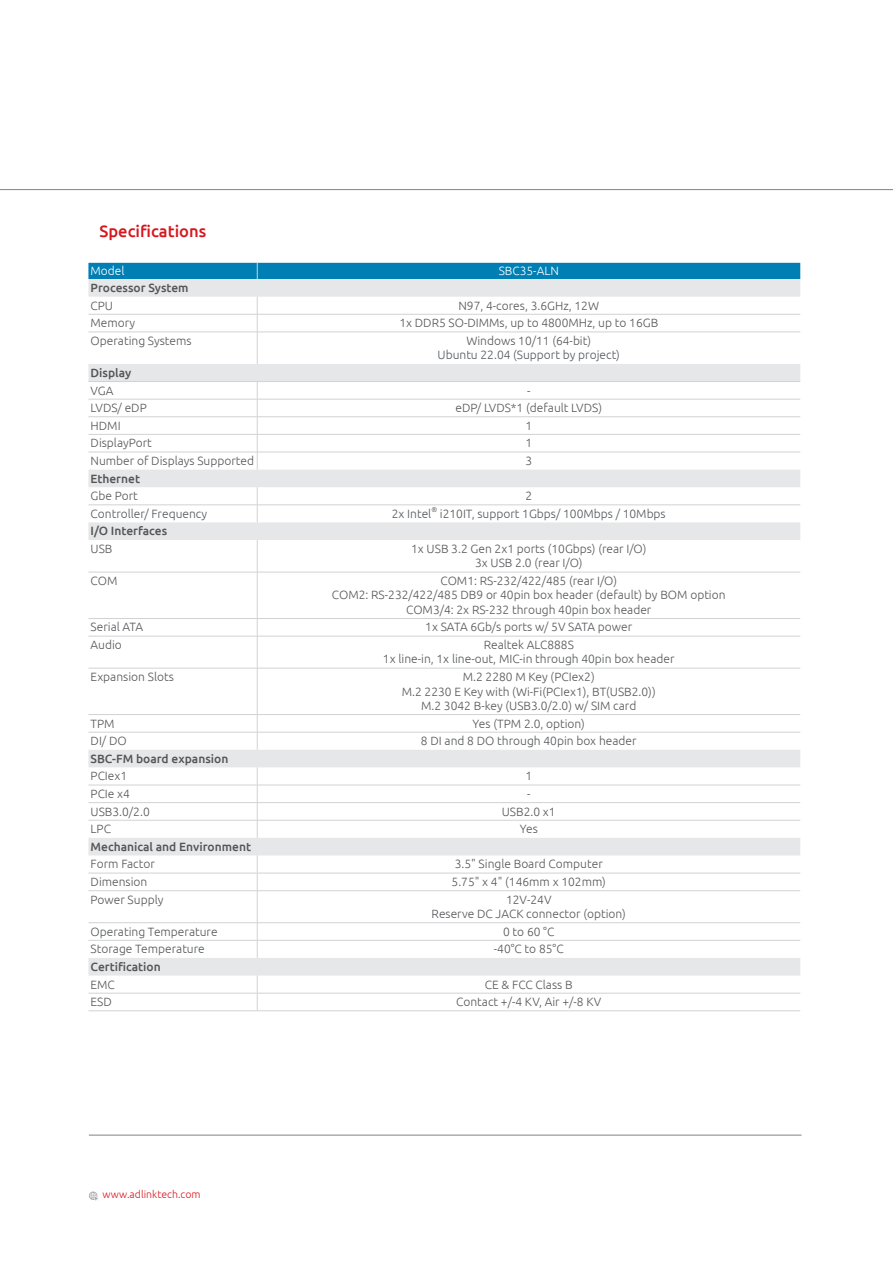
<style>
.page{position:relative;width:893px;height:1263px;background:#fff}
.page>*{position:absolute;margin:0;border:0;box-sizing:border-box;transform-origin:0 0}
.t1{font:500 16.5px "Ubuntu";color:#d7171f}
.t2{font:300 12px/14.4px "Ubuntu";color:#57585a;text-align:center}
.t3{font:500 12px "Ubuntu";color:#545557}
.t4{font:300 12px "Ubuntu";color:#fff}
.t5{font:300 10.5px "Ubuntu";color:#d7171f}
.t6{font:300 7.05px "Ubuntu";color:#57585a}
</style>
<div class="page">
<hr style="left:89px;top:1135px;width:712px;height:1px;background:#808285">
<svg style="left:89px;top:1191px;width:9px;height:10px"></svg>
<svg style="left:88px;top:279px;width:712px;height:696px"></svg>
<div style="left:88px;top:263px;width:712px;height:16px;background:#007fb4"></div>
<hr style="left:88px;top:314px;width:169px;height:1px;background:#d1d2d4">
<hr style="left:257px;top:314px;width:543px;height:1px;background:#d1d2d4">
<svg style="left:257px;top:297px;width:1px;height:35px"></svg>
<hr style="left:88px;top:332px;width:169px;height:1px;background:#d1d2d4">
<hr style="left:257px;top:332px;width:543px;height:1px;background:#d1d2d4">
<hr style="left:257px;top:332px;width:1px;height:32px;background:#d1d2d4">
<hr style="left:88px;top:381px;width:169px;height:1px;background:#d1d2d4">
<hr style="left:257px;top:381px;width:543px;height:1px;background:#d1d2d4">
<hr style="left:88px;top:399px;width:169px;height:1px;background:#d1d2d4">
<hr style="left:257px;top:399px;width:543px;height:1px;background:#d1d2d4">
<hr style="left:88px;top:416px;width:169px;height:1px;background:#d1d2d4">
<hr style="left:257px;top:416px;width:543px;height:1px;background:#d1d2d4">
<hr style="left:88px;top:434px;width:169px;height:1px;background:#d1d2d4">
<hr style="left:257px;top:434px;width:543px;height:1px;background:#d1d2d4">
<hr style="left:88px;top:452px;width:169px;height:1px;background:#d1d2d4">
<hr style="left:257px;top:452px;width:543px;height:1px;background:#d1d2d4">
<svg style="left:257px;top:382px;width:1px;height:88px"></svg>
<hr style="left:88px;top:505px;width:169px;height:1px;background:#d1d2d4">
<hr style="left:257px;top:505px;width:543px;height:1px;background:#d1d2d4">
<svg style="left:257px;top:487px;width:1px;height:35px"></svg>
<hr style="left:257px;top:540px;width:1px;height:32px;background:#d1d2d4">
<hr style="left:88px;top:572px;width:169px;height:1px;background:#d1d2d4">
<hr style="left:257px;top:572px;width:543px;height:1px;background:#d1d2d4">
<hr style="left:257px;top:572px;width:1px;height:46px;background:#d1d2d4">
<hr style="left:88px;top:618px;width:169px;height:1px;background:#d1d2d4">
<hr style="left:257px;top:618px;width:543px;height:1px;background:#d1d2d4">
<svg style="left:257px;top:619px;width:1px;height:17px"></svg>
<hr style="left:88px;top:636px;width:169px;height:1px;background:#d1d2d4">
<hr style="left:257px;top:636px;width:543px;height:1px;background:#d1d2d4">
<hr style="left:257px;top:636px;width:1px;height:32px;background:#d1d2d4">
<hr style="left:88px;top:668px;width:169px;height:1px;background:#d1d2d4">
<hr style="left:257px;top:668px;width:543px;height:1px;background:#d1d2d4">
<hr style="left:257px;top:668px;width:1px;height:46px;background:#d1d2d4">
<hr style="left:88px;top:714px;width:169px;height:1px;background:#d1d2d4">
<hr style="left:257px;top:714px;width:543px;height:1px;background:#d1d2d4">
<hr style="left:88px;top:732px;width:169px;height:1px;background:#d1d2d4">
<hr style="left:257px;top:732px;width:543px;height:1px;background:#d1d2d4">
<svg style="left:257px;top:715px;width:1px;height:35px"></svg>
<hr style="left:88px;top:785px;width:169px;height:1px;background:#d1d2d4">
<hr style="left:257px;top:785px;width:543px;height:1px;background:#d1d2d4">
<hr style="left:88px;top:802px;width:169px;height:1px;background:#d1d2d4">
<hr style="left:257px;top:802px;width:543px;height:1px;background:#d1d2d4">
<hr style="left:88px;top:820px;width:169px;height:1px;background:#d1d2d4">
<hr style="left:257px;top:820px;width:543px;height:1px;background:#d1d2d4">
<svg style="left:257px;top:767px;width:1px;height:71px"></svg>
<hr style="left:88px;top:873px;width:169px;height:1px;background:#d1d2d4">
<hr style="left:257px;top:873px;width:543px;height:1px;background:#d1d2d4">
<svg style="left:257px;top:855px;width:1px;height:35px"></svg>
<hr style="left:88px;top:890px;width:169px;height:1px;background:#d1d2d4">
<hr style="left:257px;top:890px;width:543px;height:1px;background:#d1d2d4">
<hr style="left:257px;top:891px;width:1px;height:31px;background:#d1d2d4">
<hr style="left:88px;top:922px;width:169px;height:1px;background:#d1d2d4">
<hr style="left:257px;top:922px;width:543px;height:1px;background:#d1d2d4">
<hr style="left:88px;top:940px;width:169px;height:1px;background:#d1d2d4">
<hr style="left:257px;top:940px;width:543px;height:1px;background:#d1d2d4">
<svg style="left:257px;top:923px;width:1px;height:35px"></svg>
<hr style="left:88px;top:993px;width:169px;height:1px;background:#d1d2d4">
<hr style="left:257px;top:993px;width:543px;height:1px;background:#d1d2d4">
<svg style="left:257px;top:975px;width:1px;height:35px"></svg>
<hr style="left:88px;top:1010px;width:169px;height:1px;background:#d1d2d4">
<hr style="left:257px;top:1010px;width:543px;height:1px;background:#d1d2d4">
<hr style="left:0;top:189px;width:893px;height:1px;background:#808285">
<p class="t1" style="left:99px;top:221px;width:108px">Specifications</p>
<p class="t4" style="left:91px;top:264px;width:35px">Model</p>
<p class="t4" style="left:499px;top:264px;width:62px">SBC35-ALN</p>
<p class="t3" style="left:91px;top:280px;width:100px">Processor System</p>
<p class="t2" style="left:91px;top:298px;width:24px">CPU</p>
<p class="t2" style="left:458px;top:298px;width:142px">N97, 4-cores, 3.6GHz, 12W</p>
<p class="t2" style="left:91px;top:315px;width:46px">Memory</p>
<p class="t2" style="left:399px;top:315px;width:260px">1x DDR5 SO-DIMMs, up to 4800MHz, up to 16GB</p>
<p class="t2" style="left:91px;top:333px;width:102px">Operating Systems</p>
<p class="t2" style="left:437px;top:333px;width:184px">Windows 10/11 (64-bit)<br>Ubuntu 22.04 (Support by project)</p>
<p class="t3" style="left:91px;top:365px;width:42px">Display</p>
<p class="t2" style="left:91px;top:383px;width:24px">VGA</p>
<p class="t2" style="left:527px;top:383px;width:5px">-</p>
<p class="t2" style="left:91px;top:400px;width:58px">LVDS/ eDP</p>
<p class="t2" style="left:455px;top:400px;width:148px">eDP/ LVDS*1 (default LVDS)</p>
<p class="t2" style="left:91px;top:418px;width:32px">HDMI</p>
<p class="t2" style="left:525px;top:418px;width:8px">1</p>
<p class="t2" style="left:91px;top:436px;width:63px">DisplayPort</p>
<p class="t2" style="left:525px;top:436px;width:8px">1</p>
<p class="t2" style="left:91px;top:453px;width:165px">Number of Displays Supported</p>
<p class="t2" style="left:525px;top:453px;width:8px">3</p>
<p class="t3" style="left:91px;top:471px;width:51px">Ethernet</p>
<p class="t2" style="left:91px;top:488px;width:49px">Gbe Port</p>
<p class="t2" style="left:525px;top:488px;width:8px">2</p>
<p class="t2" style="left:91px;top:506px;width:118px">Controller/ Frequency</p>
<p class="t2" style="left:392px;top:506px;width:41px">2x Intel</p>
<p class="t6" style="left:431px;top:505px;width:7px">®</p>
<p class="t2" style="left:440px;top:506px;width:227px">i210IT, support 1Gbps/ 100Mbps / 10Mbps</p>
<p class="t3" style="left:91px;top:523px;width:78px">I/O Interfaces</p>
<p class="t2" style="left:91px;top:541px;width:23px">USB</p>
<p class="t2" style="left:411px;top:541px;width:237px">1x USB 3.2 Gen 2x1 ports (10Gbps) (rear I/O)<br>3x USB 2.0 (rear I/O)</p>
<p class="t2" style="left:91px;top:573px;width:28px">COM</p>
<p class="t2" style="left:332px;top:573px;width:395px">COM1: RS-232/422/485 (rear I/O)<br>COM2: RS-232/422/485 DB9 or 40pin box header (default) by BOM option<br>COM3/4: 2x RS-232 through 40pin box header</p>
<p class="t2" style="left:91px;top:620px;width:54px">Serial ATA</p>
<p class="t2" style="left:425px;top:620px;width:208px">1x SATA 6Gb/s ports w/ 5V SATA power</p>
<p class="t2" style="left:91px;top:637px;width:33px">Audio</p>
<p class="t2" style="left:383px;top:637px;width:293px">Realtek ALC888S<br>1x line-in, 1x line-out, MIC-in through 40pin box header</p>
<p class="t2" style="left:91px;top:669px;width:85px">Expansion Slots</p>
<p class="t2" style="left:402px;top:669px;width:255px">M.2 2280 M Key (PCIex2)<br>M.2 2230 E Key with (Wi-Fi(PCIex1), BT(USB2.0))<br>M.2 3042 B-key (USB3.0/2.0) w/ SIM card</p>
<p class="t2" style="left:91px;top:716px;width:26px">TPM</p>
<p class="t2" style="left:472px;top:716px;width:114px">Yes (TPM 2.0, option)</p>
<p class="t2" style="left:91px;top:733px;width:38px">DI/ DO</p>
<p class="t2" style="left:421px;top:733px;width:217px">8 DI and 8 DO through 40pin box header</p>
<p class="t3" style="left:91px;top:751px;width:139px">SBC-FM board expansion</p>
<p class="t2" style="left:91px;top:768px;width:38px">PCIex1</p>
<p class="t2" style="left:525px;top:768px;width:8px">1</p>
<p class="t2" style="left:91px;top:786px;width:41px">PCIe x4</p>
<p class="t2" style="left:527px;top:786px;width:5px">-</p>
<p class="t2" style="left:91px;top:804px;width:61px">USB3.0/2.0</p>
<p class="t2" style="left:502px;top:804px;width:55px">USB2.0 x1</p>
<p class="t2" style="left:91px;top:821px;width:22px">LPC</p>
<p class="t2" style="left:520px;top:821px;width:20px">Yes</p>
<p class="t3" style="left:91px;top:839px;width:162px">Mechanical and Environment</p>
<p class="t2" style="left:91px;top:857px;width:66px">Form Factor</p>
<p class="t2" style="left:455px;top:857px;width:150px">3.5" Single Board Computer</p>
<p class="t2" style="left:91px;top:874px;width:58px">Dimension</p>
<p class="t2" style="left:452px;top:874px;width:156px">5.75" x 4" (146mm x 102mm)</p>
<p class="t2" style="left:91px;top:892px;width:74px">Power Supply</p>
<p class="t2" style="left:432px;top:892px;width:196px">12V-24V<br>Reserve DC JACK connector (option)</p>
<p class="t2" style="left:91px;top:924px;width:129px">Operating Temperature</p>
<p class="t2" style="left:503px;top:924px;width:53px">0 to 60 °C</p>
<p class="t2" style="left:91px;top:941px;width:116px">Storage Temperature</p>
<p class="t2" style="left:494px;top:941px;width:71px">-40°C to 85°C</p>
<p class="t3" style="left:91px;top:959px;width:72px">Certification</p>
<p class="t2" style="left:91px;top:977px;width:26px">EMC</p>
<p class="t2" style="left:485px;top:977px;width:89px">CE &amp; FCC Class B</p>
<p class="t2" style="left:91px;top:994px;width:23px">ESD</p>
<p class="t2" style="left:456px;top:994px;width:147px">Contact +/-4 KV, Air +/-8 KV</p>
<p class="t5" style="left:102px;top:1188px;width:100px">www.adlinktech.com</p>
</div>
